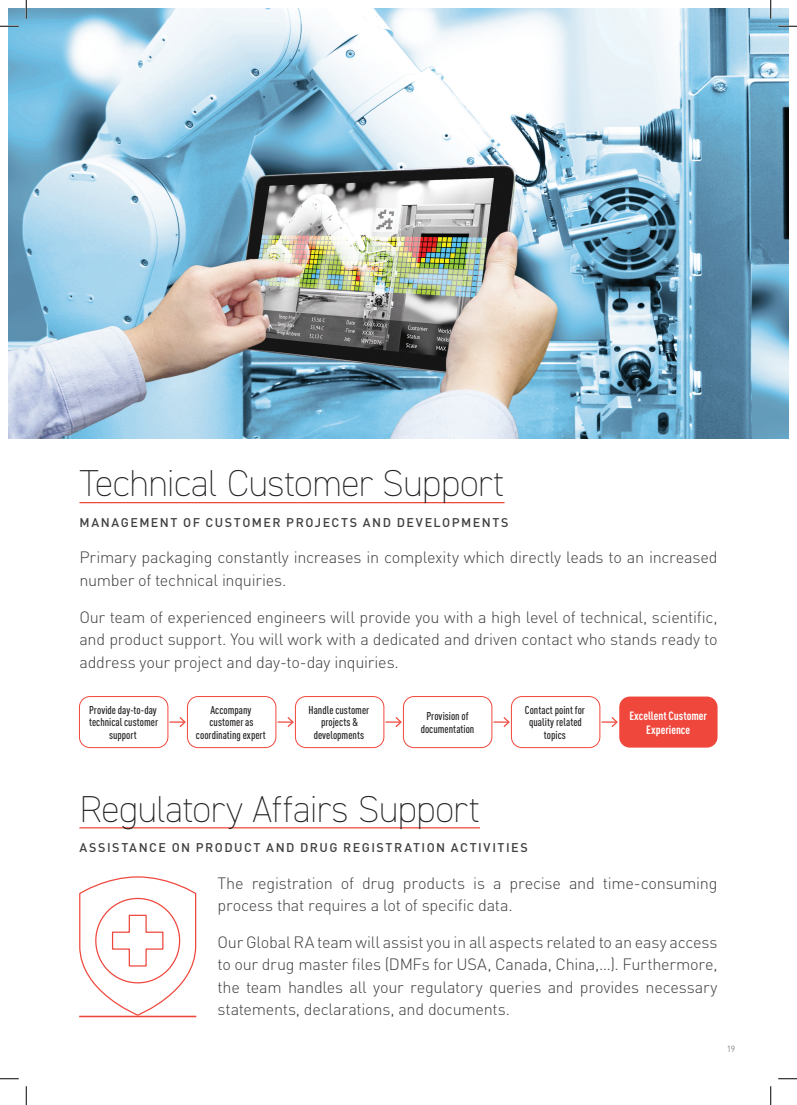
<style>
.page{position:relative;width:797px;height:1105px;background:#fff}
.page>*{position:absolute;margin:0;border:0;box-sizing:border-box;transform-origin:0 0}
.t1{font:200 37.5px "DIN2014";letter-spacing:-.015em;color:#231f20}
.t2{font:300 16.25px/22.5px "DIN Pro";letter-spacing:-.015em;color:#3e3e3f}
.t3{font:500 12.5px "DIN Pro";letter-spacing:.12em;color:#3e3e3f}
.t4{font:700 condensed 11.88px/13.8px "DIN Pro";color:#fff;text-align:center}
.t5{font:500 condensed 11.25px/12.5px "DIN Pro";color:#231f20;text-align:center}
.t6{font:300 8.75px "DIN Pro";color:#57585a}
</style>
<div class="page">
<img style="left:9px;top:9px;width:779px;height:429px">
<hr style="left:79px;top:502px;width:425px;height:1px;background:#ef473c">
<div style="left:79px;top:696px;width:89px;height:52px;border:1px solid #ef473c;border-radius:11px"></div>
<div style="left:187px;top:696px;width:89px;height:52px;border:1px solid #ef473c;border-radius:11px"></div>
<div style="left:295px;top:696px;width:89px;height:52px;border:1px solid #ef473c;border-radius:11px"></div>
<div style="left:403px;top:696px;width:89px;height:52px;border:1px solid #ef473c;border-radius:11px"></div>
<div style="left:511px;top:696px;width:89px;height:52px;border:1px solid #ef473c;border-radius:11px"></div>
<div style="left:619px;top:696px;width:98px;height:52px;background:#ef473c;border-radius:11px"></div>
<svg style="left:169px;top:716px;width:18px;height:12px"></svg>
<svg style="left:277px;top:716px;width:18px;height:12px"></svg>
<svg style="left:385px;top:716px;width:18px;height:12px"></svg>
<svg style="left:493px;top:717px;width:17px;height:10px"></svg>
<svg style="left:601px;top:717px;width:17px;height:10px"></svg>
<hr style="left:79px;top:827px;width:401px;height:1px;background:#ef473c">
<svg style="left:79px;top:876px;width:118px;height:140px"></svg>
<hr style="left:79px;top:1016px;width:117px;height:1px;background:#ef473c">
<svg style="left:0;top:25px;width:19px;height:2px"></svg>
<svg style="left:778px;top:25px;width:19px;height:2px"></svg>
<svg style="left:0;top:1078px;width:19px;height:1px"></svg>
<svg style="left:778px;top:1078px;width:19px;height:1px"></svg>
<svg style="left:25px;top:0;width:2px;height:19px"></svg>
<svg style="left:25px;top:1086px;width:2px;height:19px"></svg>
<svg style="left:770px;top:0;width:1px;height:19px"></svg>
<svg style="left:770px;top:1086px;width:1px;height:19px"></svg>
<h1 class="t1" style="left:79px;top:461px;width:426px">Technical Customer Support</h1>
<p class="t3" style="left:79px;top:512px;width:430px">MANAGEMENT OF CUSTOMER PROJECTS AND DEVELOPMENTS</p>
<p class="t2" style="left:79px;top:545px;width:639px">Primary packaging constantly increases in complexity which directly leads to an increased number of technical inquiries.</p>
<p class="t2" style="left:79px;top:604px;width:639px;text-align:justify">Our team of experienced engineers will provide you with a high level of technical, scientific, and product support. You will work with a dedicated and driven contact who stands ready to address your project and day-to-day inquiries.</p>
<p class="t5" style="left:89px;top:703px;width:71px">Provide day-to-day technical customer support</p>
<p class="t5" style="left:196px;top:703px;width:71px">Accompany customer as coordinating expert</p>
<p class="t5" style="left:308px;top:703px;width:62px">Handle customer projects &amp; developments</p>
<p class="t5" style="left:420px;top:709px;width:55px">Provision of documentation</p>
<p class="t5" style="left:525px;top:703px;width:62px">Contact point for quality related topics</p>
<p class="t4" style="left:629px;top:708px;width:79px">Excellent Customer<br>Experience</p>
<h1 class="t1" style="left:79px;top:786px;width:402px">Regulatory Affairs Support</h1>
<p class="t3" style="left:79px;top:837px;width:450px">ASSISTANCE ON PRODUCT AND DRUG REGISTRATION ACTIVITIES</p>
<p class="t2" style="left:217px;top:870px;width:501px">The registration of drug products is a precise and time-consuming process that requires a lot of specific data.</p>
<p class="t2" style="left:217px;top:929px;width:501px;text-align:justify">Our Global RA team will assist you in all aspects related to an easy access to our drug master files (DMFs for USA, Canada, China,…). Furthermore, the team handles all your regulatory queries and provides necessary statements, declarations, and documents.</p>
<p class="t6" style="left:726px;top:1042px;width:10px">19</p>
</div>
